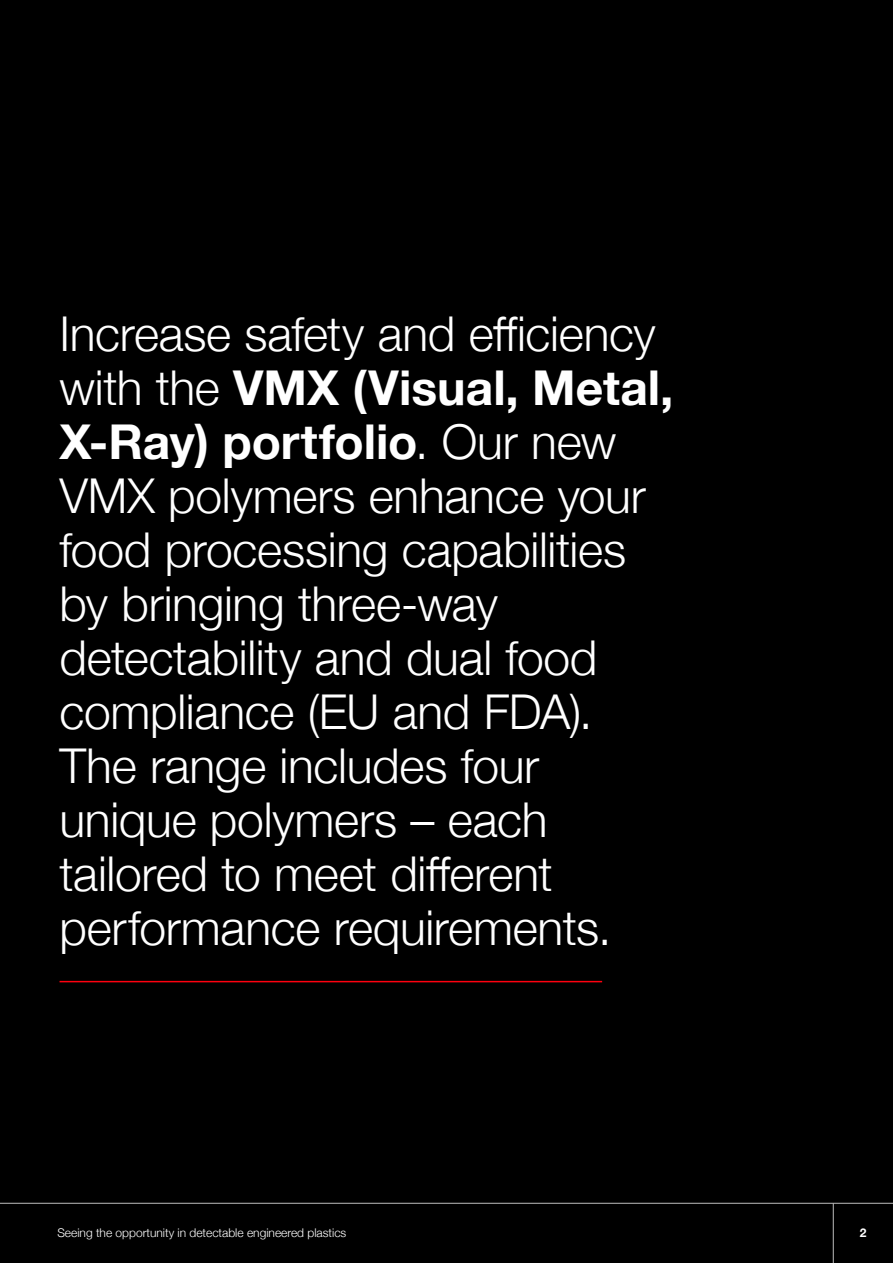
<style>
.page{position:relative;width:893px;height:1263px;background:#000}
.page>*{position:absolute;margin:0;border:0;box-sizing:border-box;transform-origin:0 0}
.t1{font:300 48px/54px "Helvetica Neue";letter-spacing:-.005em;color:#fff}
.t2{font:300 12px "Helvetica Neue";color:#fff}
.t3{font:700 12px "Helvetica Neue";color:#fff}
.s1{font-weight:700}
</style>
<div class="page">
<hr style="left:0;top:1203px;width:893px;height:1px;background:#bebebe">
<hr style="left:833px;top:1203px;width:1px;height:60px;background:#bebebe">
<hr style="left:60px;top:981px;width:542px;height:1px;background:#ff000f">
<p class="t1" style="left:60px;top:303px;width:615px">Increase safety and efficiency with the <span class="s1">VMX (Visual, Metal,<br>X-Ray) portfolio</span>. Our new<br>VMX polymers enhance your food processing capabilities by bringing three-way detectability and dual food compliance (EU and FDA).<br>The range includes four unique polymers – each tailored to meet different performance requirements.</p>
<p class="t2" style="left:57px;top:1223px;width:290px">Seeing the opportunity in detectable engineered plastics</p>
<p class="t3" style="left:860px;top:1223px;width:8px">2</p>
</div>
